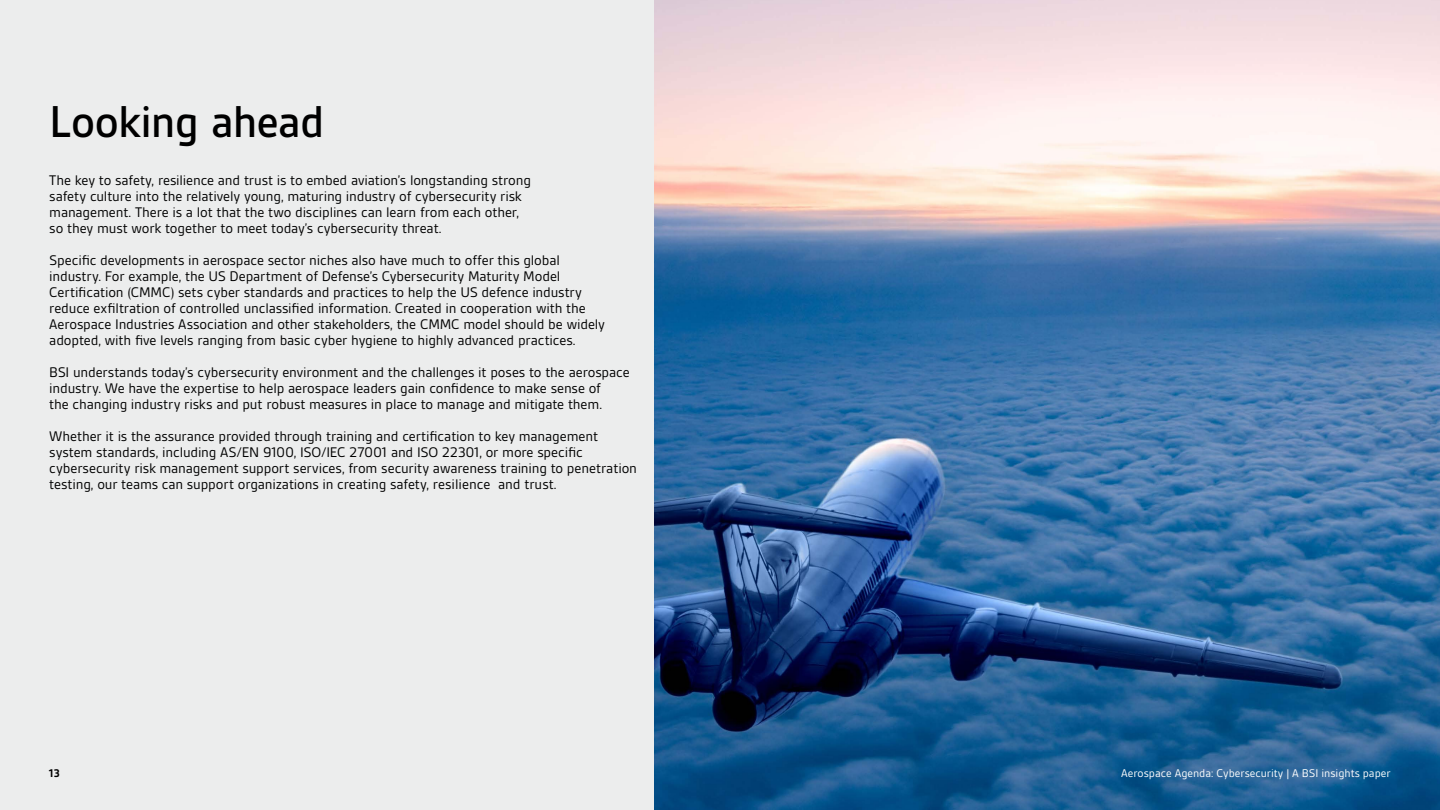
<style>
.page{position:relative;width:1440px;height:810px;background:#fff}
.page>*{position:absolute;margin:0;border:0;box-sizing:border-box;transform-origin:0 0}
.t1{font:500 48px "BSI Gesta";letter-spacing:-.015em;color:#000}
.t2{font:15px/16px "BSI Gesta";letter-spacing:-.01em;color:#000}
.t3{font:12px "BSI Gesta";color:#fff}
.t4{font:700 12px "BSI Gesta";color:#000}
</style>
<div class="page">
<img style="left:653px;top:0;width:787px;height:810px">
<div style="left:0;top:0;width:653px;height:810px;background:#eceded"></div>
<h1 class="t1" style="left:49px;top:96px;width:277px">Looking ahead</h1>
<p class="t2" style="left:49px;top:172px;width:483px">The key to safety, resilience and trust is to embed aviation’s longstanding strong safety culture into the relatively young, maturing industry of cybersecurity risk management. There is a lot that the two disciplines can learn from each other, so they must work together to meet today’s cybersecurity threat.</p>
<p class="t2" style="left:49px;top:252px;width:557px">Specific developments in aerospace sector niches also have much to offer this global industry. For example, the US Department of Defense’s Cybersecurity Maturity Model Certification (CMMC) sets cyber standards and practices to help the US defence industry reduce exfiltration of controlled unclassified information. Created in cooperation with the Aerospace Industries Association and other stakeholders, the CMMC model should be widely adopted, with five levels ranging from basic cyber hygiene to highly advanced practices.</p>
<p class="t2" style="left:49px;top:364px;width:582px">BSI understands today’s cybersecurity environment and the challenges it poses to the aerospace industry. We have the expertise to help aerospace leaders gain confidence to make sense of<br>the changing industry risks and put robust measures in place to manage and mitigate them.</p>
<p class="t2" style="left:49px;top:428px;width:589px">Whether it is the assurance provided through training and certification to key management system standards, including AS/EN 9100, ISO/IEC 27001 and ISO 22301, or more specific cybersecurity risk management support services, from security awareness training to penetration testing, our teams can support organizations in creating safety, resilience and trust.</p>
<p class="t4" style="left:49px;top:767px;width:12px">13</p>
<p class="t3" style="left:1121px;top:767px;width:271px">Aerospace Agenda: Cybersecurity | A BSI insights paper</p>
</div>
